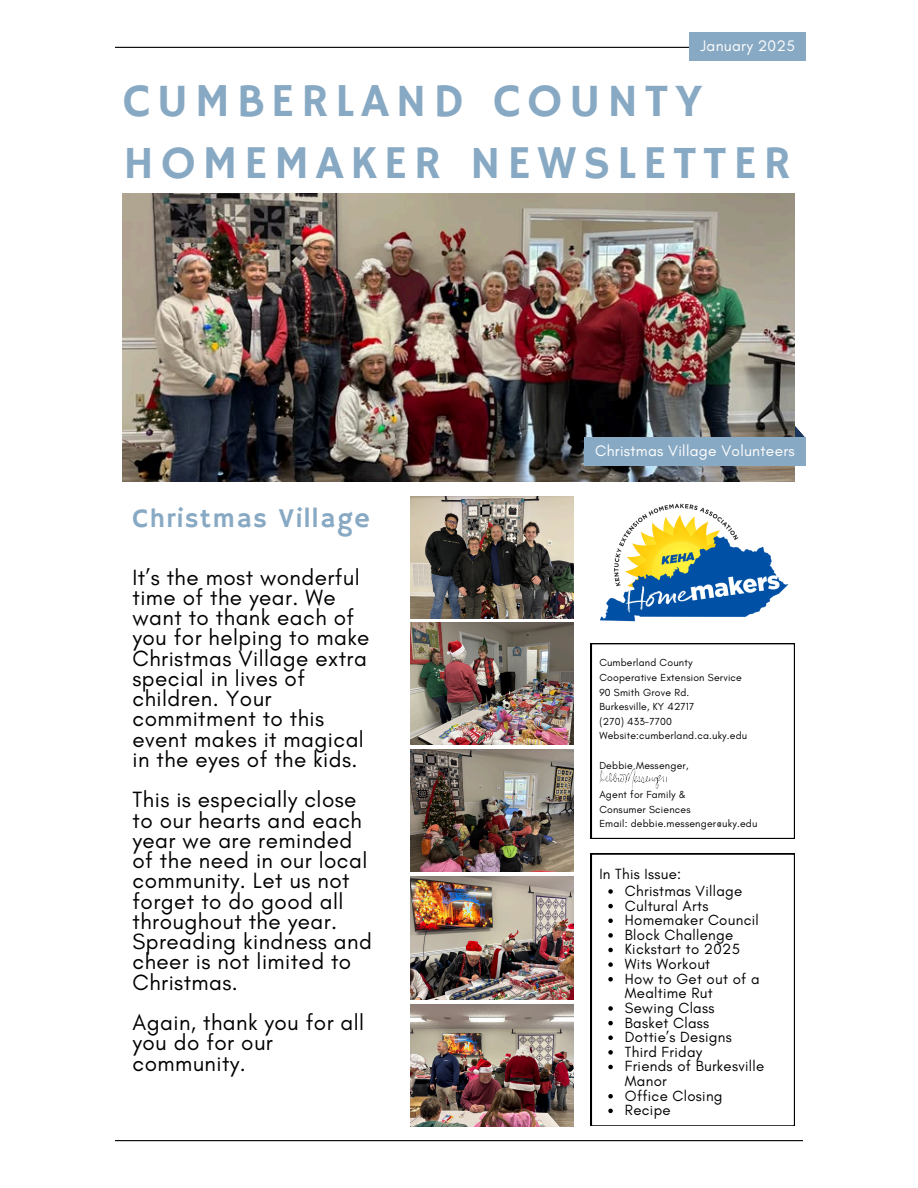
<style>
.page{position:relative;width:918px;height:1188px;background:#fff}
.page>*{position:absolute;margin:0;border:0;box-sizing:border-box;transform-origin:0 0}
.t1{font:47.1px "Hammersmith One";letter-spacing:.14em;color:#88a9c3}
.t2{font:46.8px "Hammersmith One";letter-spacing:.14em;color:#88a9c3}
.t3{font:27px "Hammersmith One";letter-spacing:.05em;color:#88a9c3}
.t4{font:22.5px/20.2px "Glacial Indifference";letter-spacing:.02em;color:#000}
.t5{font:15.45px "Glacial Indifference";letter-spacing:.02em;color:#fff}
.t6{font:15px/14.7px "Glacial Indifference";letter-spacing:.02em;color:#000}
.t7{font:10.5px "Glacial Indifference";letter-spacing:.02em;color:#000}
</style>
<div class="page">
<hr style="left:115px;top:47px;width:688px;height:1px;background:#000">
<hr style="left:115px;top:1140px;width:688px;height:1px;background:#000">
<svg style="left:591px;top:854px;width:204px;height:272px"></svg>
<svg style="left:591px;top:643px;width:204px;height:196px"></svg>
<img style="left:596px;top:767px;width:71px;height:25px">
<svg style="left:795px;top:426px;width:10px;height:11px"></svg>
<img style="left:123px;top:193px;width:672px;height:288px">
<img style="left:600px;top:503px;width:188px;height:119px">
<img style="left:410px;top:496px;width:163px;height:123px">
<img style="left:410px;top:622px;width:163px;height:123px">
<img style="left:410px;top:749px;width:163px;height:123px">
<img style="left:410px;top:876px;width:163px;height:123px">
<img style="left:410px;top:1004px;width:163px;height:123px">
<div style="left:690px;top:32px;width:116px;height:29px;background:#88a9c3"></div>
<svg style="left:608px;top:889px;width:5px;height:5px"></svg>
<svg style="left:608px;top:904px;width:5px;height:4px"></svg>
<svg style="left:608px;top:918px;width:5px;height:5px"></svg>
<svg style="left:608px;top:933px;width:5px;height:5px"></svg>
<svg style="left:608px;top:948px;width:5px;height:4px"></svg>
<svg style="left:608px;top:962px;width:5px;height:5px"></svg>
<svg style="left:608px;top:977px;width:5px;height:4px"></svg>
<svg style="left:608px;top:1006px;width:5px;height:5px"></svg>
<svg style="left:608px;top:1021px;width:5px;height:4px"></svg>
<svg style="left:608px;top:1035px;width:5px;height:5px"></svg>
<svg style="left:608px;top:1050px;width:5px;height:5px"></svg>
<svg style="left:608px;top:1065px;width:5px;height:4px"></svg>
<svg style="left:608px;top:1094px;width:5px;height:4px"></svg>
<svg style="left:608px;top:1109px;width:5px;height:4px"></svg>
<div style="left:584px;top:437px;width:222px;height:29px;background:#88a9c3"></div>
<p class="t5" style="left:701px;top:37px;width:96px">January 2025</p>
<p class="t1" style="left:123px;top:74px;width:581px">CUMBERLAND COUNTY</p>
<p class="t2" style="left:123px;top:136px;width:669px">HOMEMAKER NEWSLETTER</p>
<p class="t3" style="left:133px;top:503px;width:239px">Christmas Village</p>
<p class="t4" style="left:133px;top:567px;width:239px">It’s the most wonderful time of the year. We want to thank each of you for helping to make<br>Christmas Village extra special in lives of children. Your commitment to this event makes it magical in the eyes of the kids.</p>
<p class="t4" style="left:133px;top:789px;width:241px">This is especially close to our hearts and each year we are reminded of the need in our local community. Let us not forget to do good all throughout the year.<br>Spreading kindness and cheer is not limited to<br>Christmas.</p>
<p class="t4" style="left:133px;top:1012px;width:233px">Again, thank you for all you do for our community.</p>
<p class="t5" style="left:595px;top:441px;width:201px">Christmas Village Volunteers</p>
<h2 class="t7" style="left:599px;top:656px;width:95px">Cumberland County</h2>
<p class="t7" style="left:599px;top:671px;width:144px">Cooperative Extension Service</p>
<h1 class="t7" style="left:599px;top:686px;width:91px">90 Smith Grove Rd.</h1>
<h1 class="t7" style="left:599px;top:700px;width:96px">Burkesville, KY 42717</h1>
<p class="t7" style="left:599px;top:715px;width:74px">(270) 433-7700</p>
<h2 class="t7" style="left:599px;top:729px;width:149px">Website:cumberland.ca.uky.edu</h2>
<p class="t7" style="left:599px;top:759px;width:91px">Debbie Messenger,</p>
<p class="t7" style="left:599px;top:788px;width:88px">Agent for Family &amp;</p>
<p class="t7" style="left:599px;top:803px;width:93px">Consumer Sciences</p>
<p class="t7" style="left:599px;top:817px;width:160px">Email: debbie.messenger@uky.edu</p>
<p class="t6" style="left:599px;top:867px;width:83px">In This Issue:</p>
<p class="t6" style="left:625px;top:883px;width:119px">Christmas Village</p>
<p class="t6" style="left:625px;top:898px;width:85px">Cultural Arts</p>
<p class="t6" style="left:625px;top:913px;width:135px">Homemaker Council</p>
<p class="t6" style="left:625px;top:927px;width:110px">Block Challenge</p>
<p class="t6" style="left:625px;top:942px;width:117px">Kickstart to 2025</p>
<p class="t6" style="left:625px;top:957px;width:87px">Wits Workout</p>
<p class="t6" style="left:625px;top:971px;width:136px">How to Get out of a<br>Mealtime Rut</p>
<p class="t6" style="left:625px;top:1000px;width:91px">Sewing Class</p>
<h2 class="t6" style="left:625px;top:1015px;width:86px">Basket Class</h2>
<p class="t6" style="left:625px;top:1030px;width:108px">Dottie’s Designs</p>
<p class="t6" style="left:625px;top:1044px;width:79px">Third Friday</p>
<p class="t6" style="left:625px;top:1059px;width:141px">Friends of Burkesville<br>Manor</p>
<p class="t6" style="left:625px;top:1088px;width:99px">Office Closing</p>
<p class="t6" style="left:625px;top:1103px;width:47px">Recipe</p>
</div>
